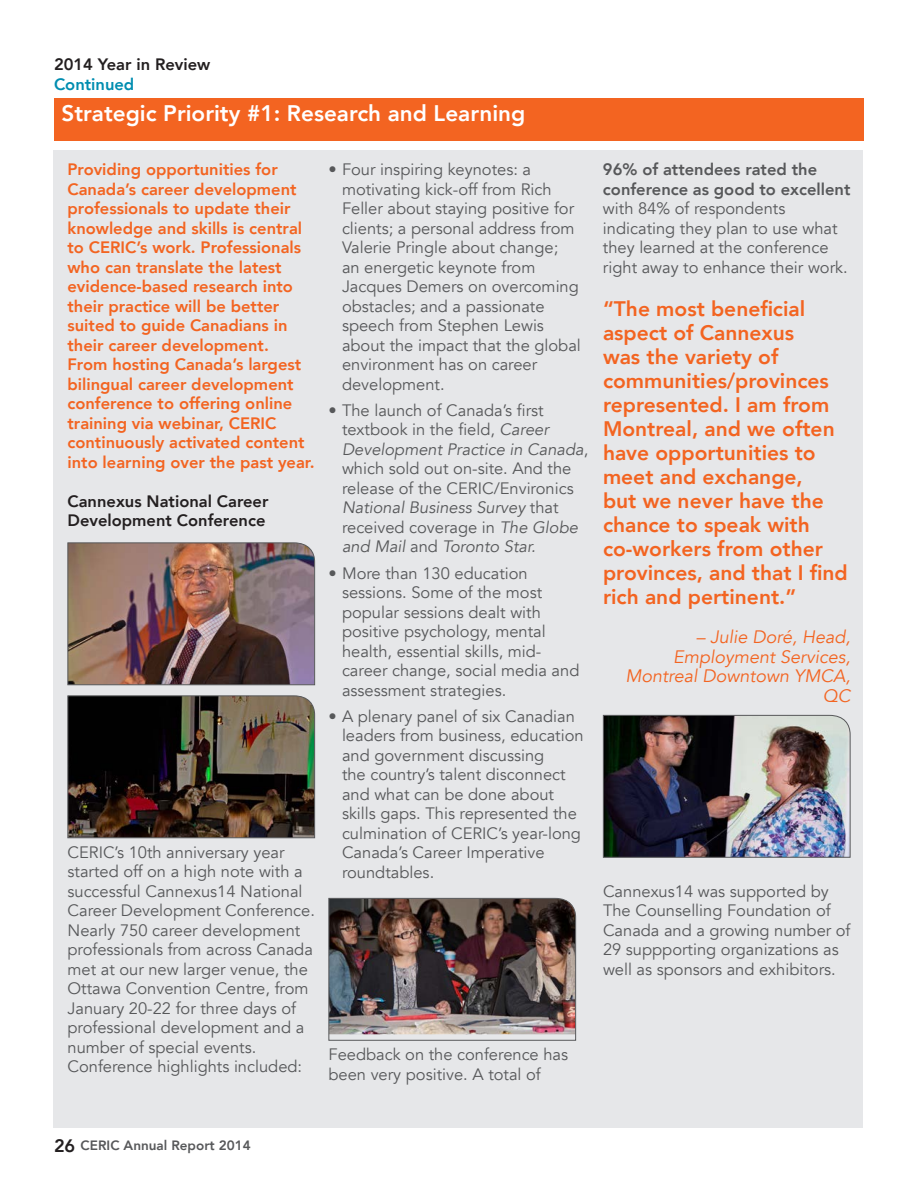
<style>
.page{position:relative;width:918px;height:1188px;background:#fff}
.page>*{position:absolute;margin:0;border:0;box-sizing:border-box;transform-origin:0 0}
.t1{font:800 22.5px "Avenir";color:#fff}
.t2{font:800 21px/24px "Avenir";color:#f36421}
.t3{font:italic 18px/19.5px "Avenir";color:#f36421;text-align:right}
.t4{font:16.5px/19.5px "Avenir";color:#57585a}
.t5{font:800 16.5px/19.5px "Avenir";color:#f36421}
.t6{font:800 16.5px/19.5px "Avenir";color:#231f20}
.t7{font:800 16.5px "Avenir";color:#008db0}
.t8{font:800 13.5px "Avenir";color:#57585a}
.s1{font-style:italic}
.s2{font-weight:800}
.s3{font-size:18px;color:#231f20}
</style>
<div class="page">
<div style="left:53px;top:150px;width:810px;height:978px;background:#e6e7e9"></div>
<div style="left:54px;top:98px;width:810px;height:42px;background:#f36421"></div>
<img style="left:67px;top:542px;width:248px;height:143px">
<img style="left:67px;top:695px;width:248px;height:143px">
<img style="left:328px;top:898px;width:248px;height:143px">
<img style="left:603px;top:715px;width:248px;height:143px">
<p class="t6" style="left:54px;top:55px;width:158px">2014 Year in Review</p>
<p class="t7" style="left:54px;top:72px;width:82px">Continued</p>
<p class="t1" style="left:62px;top:95px;width:465px">Strategic Priority #1: Research and Learning</p>
<p class="t5" style="left:68px;top:160px;width:249px">Providing opportunities for<br>Canada’s career development professionals to update their knowledge and skills is central to CERIC’s work. Professionals who can translate the latest evidence-based research into their practice will be better suited to guide Canadians in their career development.<br>From hosting Canada’s largest bilingual career development conference to offering online training via webinar, CERIC continuously activated content into learning over the past year.</p>
<p class="t6" style="left:68px;top:491px;width:203px">Cannexus National Career<br>Development Conference</p>
<p class="t4" style="left:342px;top:160px;width:240px;text-indent:-14px">• Four inspiring keynotes: a motivating kick-off from Rich<br>Feller about staying positive for clients; a personal address from<br>Valerie Pringle about change;<br>an energetic keynote from<br>Jacques Demers on overcoming obstacles; and a passionate speech from Stephen Lewis about the impact that the global environment has on career development.</p>
<p class="t4" style="left:342px;top:401px;width:248px;text-indent:-14px">• The launch of Canada’s first textbook in the field, <span class="s1">Career<br>Development Practice in Canada</span>, which sold out on-site. And the release of the CERIC/Environics<br><span class="s1">National Business Survey</span> that received coverage in <span class="s1">The Globe and Mail</span> and <span class="s1">Toronto Star.</span></p>
<p class="t4" style="left:342px;top:564px;width:239px;text-indent:-14px">• More than 130 education sessions. Some of the most popular sessions dealt with positive psychology, mental health, essential skills, mid&shy;career change, social media and assessment strategies.</p>
<p class="t4" style="left:342px;top:707px;width:243px;text-indent:-14px">• A plenary panel of six Canadian leaders from business, education and government discussing<br>the country’s talent disconnect and what can be done about skills gaps. This represented the culmination of CERIC’s year-long<br>Canada’s Career Imperative roundtables.</p>
<p class="t4" style="left:68px;top:843px;width:249px">CERIC’s 10th anniversary year started off on a high note with a successful Cannexus14 National<br>Career Development Conference.<br>Nearly 750 career development professionals from across Canada met at our new larger venue, the<br>Ottawa Convention Centre, from<br>January 20-22 for three days of professional development and a number of special events.</p>
<p class="t4" style="left:68px;top:1057px;width:236px">Conference highlights included:</p>
<p class="t4" style="left:328px;top:1045px;width:241px">Feedback on the conference has been very positive. A total of</p>
<p class="t4" style="left:603px;top:160px;width:249px"><span class="s2">96% of attendees rated the conference as good to excellent </span>with 84% of respondents indicating they plan to use what they learned at the conference right away to enhance their work.</p>
<p class="t2" style="left:603px;top:297px;width:246px">“The most beneficial aspect of Cannexus<br>was the variety of communities/provinces represented. I am from<br>Montreal, and we often have opportunities to meet and exchange,<br>but we never have the chance to speak with co-workers from other provinces, and that I find rich and pertinent.”</p>
<p class="t3" style="left:625px;top:628px;width:227px">– Julie Doré, Head,<br>Employment Services,<br>Montreal Downtown YMCA,<br>QC</p>
<p class="t4" style="left:603px;top:882px;width:249px">Cannexus14 was supported by<br>The Counselling Foundation of<br>Canada and a growing number of<br>29 suppporting organizations as well as sponsors and exhibitors.</p>
<p class="t8" style="left:54px;top:1135px;width:198px"><span class="s3">26</span> CERIC Annual Report 2014</p>
</div>
